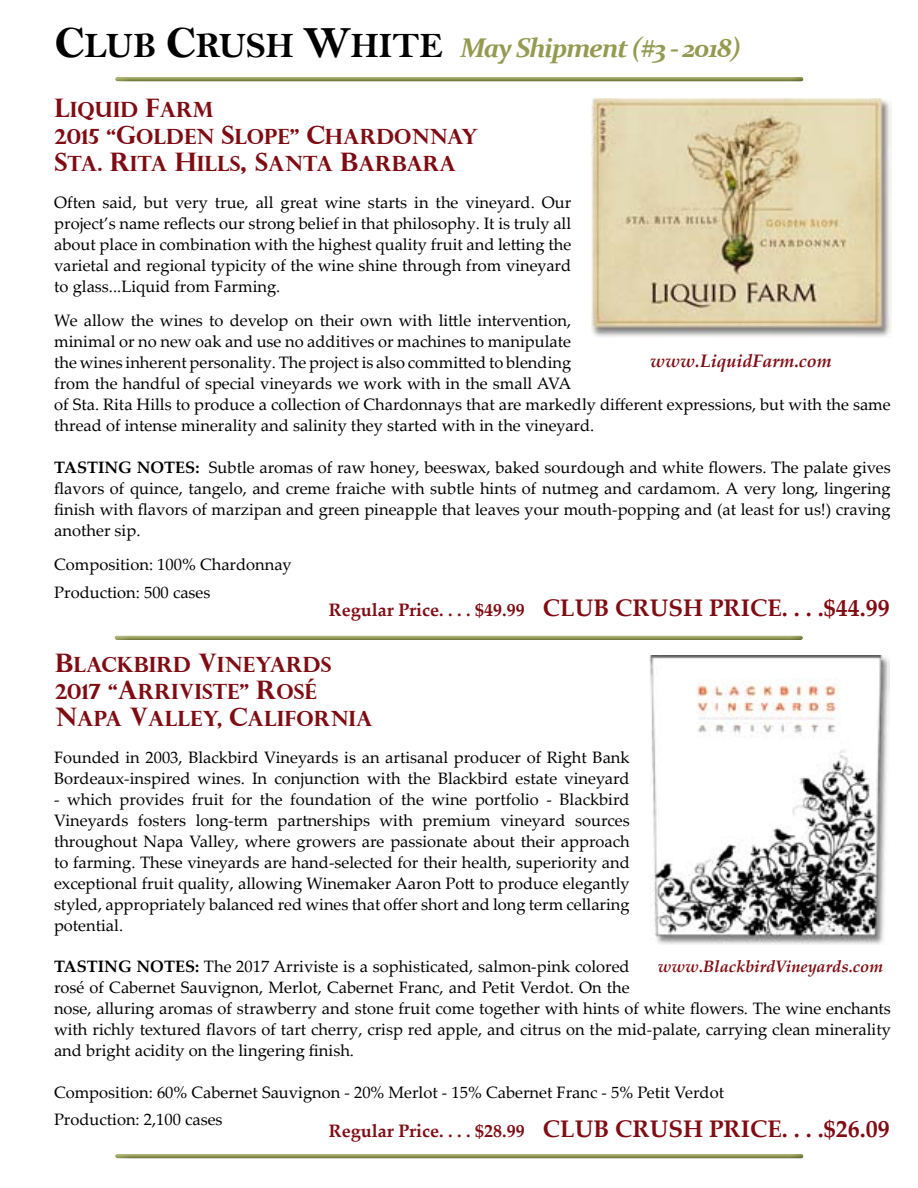
<style>
.page{position:relative;width:918px;height:1188px;background:#fff}
.page>*{position:absolute;margin:0;border:0;box-sizing:border-box;transform-origin:0 0}
.t1{font:italic 700 27px "Constantia";letter-spacing:-.05em;color:#949b51}
.t2{font:700 24px "Palatino Linotype";color:#800c13}
.t3{font:700 21px/27px "Perpetua Titling";color:#800c13}
.t4{font:italic 700 18px "Palatino Linotype";color:#800c13}
.t5{font:16.5px/21px "Palatino Linotype";color:#000}
.t6{font:italic 700 16.5px "Palatino Linotype";color:#800c13}
.s1{font-family:"Bell MT Bold";font-weight:400;font-style:normal;font-size:45px;color:#010000}
.s2{font-family:"Bell MT Bold";font-weight:400;font-style:normal;font-size:36px;color:#010000}
.s3{font-size:25.5px}
.s4{font-weight:700}
.s5{font-size:18px}
</style>
<div class="page">
<div style="left:111px;top:633px;width:705px;height:8px;background:#000;opacity:.75"></div>
<div style="left:111px;top:75px;width:706px;height:7px;background:#000;opacity:.75"></div>
<div style="left:111px;top:1152px;width:706px;height:7px;background:#000;opacity:.75"></div>
<img style="left:591px;top:98px;width:300px;height:239px">
<img style="left:650px;top:655px;width:240px;height:289px">
<h1 class="t1" style="left:54px;top:29px;width:688px"><span class="s1">C</span><span class="s2">LUB</span> <span class="s1">C</span><span class="s2">RUSH</span> <span class="s1">W</span><span class="s2">HITE</span> May Shipment (#3 - 2018)</h1>
<p class="t3" style="left:55px;top:95px;width:425px"><span class="s3">L</span>IQUID <span class="s3">F</span>ARM<br>2015 “<span class="s3">G</span>OLDEN <span class="s3">S</span>LOPE” <span class="s3">C</span>HARDONNAY<br><span class="s3">S</span>TA. <span class="s3">R</span>ITA <span class="s3">H</span>ILLS<span class="s3">, S</span>ANTA <span class="s3">B</span>ARBARA</p>
<p class="t5" style="left:54px;top:191px;width:518px;text-align:justify">Often said, but very true, all great wine starts in the vineyard. Our project’s name reflects our strong belief in that philosophy. It is truly all about place in combination with the highest quality fruit and letting the varietal and regional typicity of the wine shine through from vineyard to glass...Liquid from Farming.</p>
<p class="t5" style="left:54px;top:310px;width:838px">We allow the wines to develop on their own with little intervention,<br>minimal or no new oak and use no additives or machines to manipulate<br>the wines inherent personality. The project is also committed to blending<br>from the handful of special vineyards we work with in the small AVA<br>of Sta. Rita Hills to produce a collection of Chardonnays that are markedly different expressions, but with the same thread of intense minerality and salinity they started with in the vineyard.</p>
<p class="t5" style="left:54px;top:456px;width:838px;text-align:justify"><span class="s4">TASTING NOTES:</span> Subtle aromas of raw honey, beeswax, baked sourdough and white flowers. The palate gives flavors of quince, tangelo, and creme fraiche with subtle hints of nutmeg and cardamom. A very long, lingering finish with flavors of marzipan and green pineapple that leaves your mouth-popping and (at least for us!) craving another sip.</p>
<p class="t5" style="left:54px;top:550px;width:239px;line-height:27.8px">Composition: 100% Chardonnay<br>Production: 500 cases</p>
<h2 class="t2" style="left:329px;top:591px;width:563px"><span class="s5">Regular Price. . . . $49.99</span> CLUB CRUSH PRICE. . . .$44.99</h2>
<p class="t4" style="left:650px;top:348px;width:183px">www.LiquidFarm.com</p>
<p class="t3" style="left:55px;top:651px;width:319px"><span class="s3">B</span>LACKBIRD <span class="s3">V</span>INEYARDS<br>2017 “<span class="s3">A</span>RRIVISTE” <span class="s3">R</span>OSÉ<br><span class="s3">N</span>APA <span class="s3">V</span>ALLEY, <span class="s3">C</span>ALIFORNIA</p>
<p class="t5" style="left:54px;top:746px;width:577px">Founded in 2003, Blackbird Vineyards is an artisanal producer of Right Bank<br>Bordeaux-inspired wines. In conjunction with the Blackbird estate vineyard</p>
<p class="t5" style="left:54px;top:788px;width:577px;text-align:justify">- which provides fruit for the foundation of the wine portfolio - Blackbird Vineyards fosters long-term partnerships with premium vineyard sources throughout Napa Valley, where growers are passionate about their approach to farming. These vineyards are hand-selected for their health, superiority and exceptional fruit quality, allowing Winemaker Aaron Pott to produce elegantly styled, appropriately balanced red wines that offer short and long term cellaring potential.</p>
<p class="t5" style="left:54px;top:956px;width:838px"><span class="s4">TASTING NOTES:</span> The 2017 Arriviste is a sophisticated, salmon-pink colored<br>rosé of Cabernet Sauvignon, Merlot, Cabernet Franc, and Petit Verdot. On the<br>nose, alluring aromas of strawberry and stone fruit come together with hints of white flowers. The wine enchants with richly textured flavors of tart cherry, crisp red apple, and citrus on the mid-palate, carrying clean minerality and bright acidity on the lingering finish.</p>
<p class="t5" style="left:54px;top:1078px;width:672px;line-height:27.8px">Composition: 60% Cabernet Sauvignon - 20% Merlot - 15% Cabernet Franc - 5% Petit Verdot<br>Production: 2,100 cases</p>
<p class="t6" style="left:658px;top:955px;width:227px">www.BlackbirdVineyards.com</p>
<h2 class="t2" style="left:329px;top:1112px;width:563px"><span class="s5">Regular Price. . . . $28.99</span> CLUB CRUSH PRICE. . . .$26.09</h2>
</div>
